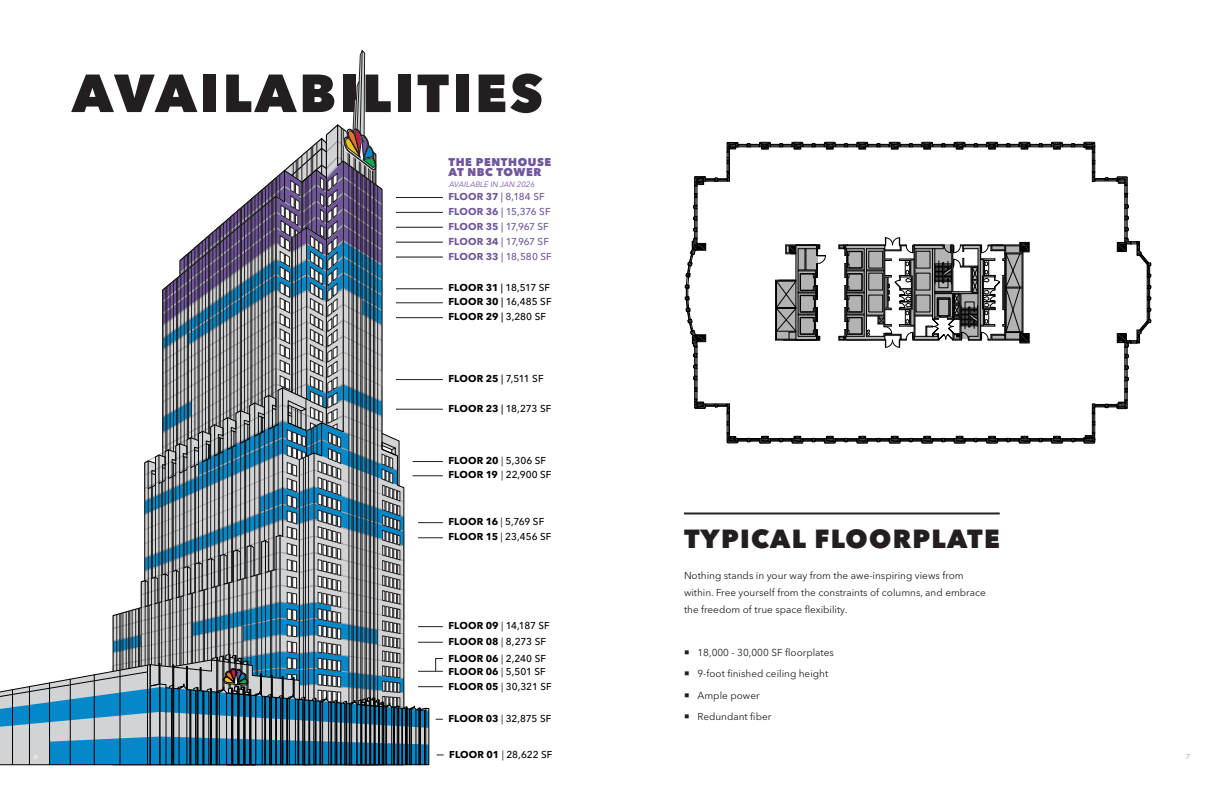
<style>
.page{position:relative;width:1224px;height:792px;background:#fff}
.page>*{position:absolute;margin:0;border:0;box-sizing:border-box;transform-origin:0 0}
.t1{font:800 53px "Avenir Next LT Pro";letter-spacing:.06em;color:#231f20}
.t2{font:800 26px "Avenir Next LT Pro";letter-spacing:.05em;color:#231f20}
.t3{font:800 11.2px "Avenir Next LT Pro";letter-spacing:.05em;color:#70569d}
.t4{font:10px/17px "Avenir Next LT Pro";color:#231f20}
.t5{font:500 9.9px/15.1px "Avenir Next LT Pro";letter-spacing:-.005em;color:#000}
.t6{font:500 9.9px/14.9px "Avenir Next LT Pro";letter-spacing:-.02em;color:#70569d}
.t7{font:700 9.9px "Avenir Next LT Pro";letter-spacing:.01em;color:#000}
.t8{font:italic 7.7px "Avenir Next LT Pro";color:#70569d}
.t9{font:italic 7px "Avenir Next LT Pro";color:#fff}
.t10{font:italic 7px "Avenir Next LT Pro";color:#939598}
.s1{font-weight:700}
.s2{font-weight:400}
.s3{font-weight:500}
</style>
<div class="page">
<svg style="left:0;top:50px;width:444px;height:716px"></svg>
<svg style="left:685px;top:142px;width:466px;height:302px"></svg>
<hr style="left:684px;top:513px;width:316px;height:1px;background:#231f20">
<p class="t1" style="left:72px;top:61px;width:472px">AVAILABILITIES</p>
<p class="t3" style="left:448px;top:155px;width:104px">THE PENTHOUSE</p>
<p class="t3" style="left:448px;top:165px;width:95px">AT NBC TOWER</p>
<p class="t8" style="left:449px;top:180px;width:87px">AVAILABLE IN JAN 2026</p>
<p class="t6" style="left:448px;top:189px;width:98px"><span class="s1">FLOOR 37</span> | 8,184 SF</p>
<p class="t6" style="left:448px;top:204px;width:104px"><span class="s1">FLOOR 36</span> | 15,376 SF</p>
<p class="t6" style="left:448px;top:219px;width:102px"><span class="s1">FLOOR 35</span> | 17,967 SF</p>
<p class="t6" style="left:448px;top:234px;width:105px"><span class="s1">FLOOR 34</span> | 17,967 SF<br><span class="s1">FLOOR 33</span> | 18,580 SF</p>
<p class="t5" style="left:448px;top:280px;width:103px"><span class="s1">FLOOR 31</span> | 18,517 SF</p>
<p class="t5" style="left:448px;top:294px;width:105px"><span class="s1">FLOOR 30</span> | 16,485 SF<br><span class="s1">FLOOR 29</span> | 3,280 SF</p>
<p class="t5" style="left:448px;top:371px;width:97px"><span class="s1">FLOOR 25</span> | 7,511 SF</p>
<p class="t5" style="left:448px;top:401px;width:105px"><span class="s1">FLOOR 23</span> | 18,273 SF</p>
<p class="t7" style="left:448px;top:455px;width:99px">FLOOR 20 <span class="s2">|</span> <span class="s3">5,306 SF</span></p>
<p class="t5" style="left:448px;top:467px;width:105px"><span class="s1">FLOOR 19</span> <span class="s2">|</span> 22,900 SF</p>
<p class="t5" style="left:448px;top:514px;width:105px"><span class="s1">FLOOR 16</span> <span class="s2">|</span> 5,769 SF<br><span class="s1">FLOOR 15</span> <span class="s2">|</span> 23,456 SF</p>
<p class="t2" style="left:684px;top:523px;width:317px">TYPICAL FLOORPLATE</p>
<p class="t4" style="left:684px;top:566px;width:303px">Nothing stands in your way from the awe-inspiring views from within. Free yourself from the constraints of columns, and embrace the freedom of true space flexibility.</p>
<p class="t4" style="left:698px;top:643px;width:138px">18,000 - 30,000 SF floorplates</p>
<p class="t4" style="left:698px;top:665px;width:132px">9-foot finished ceiling height</p>
<p class="t4" style="left:698px;top:686px;width:64px">Ample power</p>
<p class="t4" style="left:698px;top:708px;width:75px">Redundant fiber</p>
<p class="t5" style="left:448px;top:618px;width:103px"><span class="s1">FLOOR 09</span> <span class="s2">|</span> 14,187 SF</p>
<p class="t7" style="left:448px;top:652px;width:99px">FLOOR 06 <span class="s2">|</span> <span class="s3">2,240 SF</span></p>
<p class="t7" style="left:448px;top:635px;width:99px">FLOOR 08 <span class="s2">|</span> <span class="s3">8,273 SF</span></p>
<p class="t5" style="left:448px;top:664px;width:105px;line-height:15.4px"><span class="s1">FLOOR 06</span> <span class="s2">|</span> 5,501 SF<br><span class="s1">FLOOR 05</span> <span class="s2">|</span> 30,321 SF</p>
<p class="t5" style="left:448px;top:711px;width:105px"><span class="s1">FLOOR 03</span> <span class="s2">|</span> 32,875 SF</p>
<p class="t5" style="left:449px;top:747px;width:105px"><span class="s1">FLOOR 01</span> <span class="s2">|</span> 28,622 SF</p>
<p class="t9" style="left:34px;top:752px;width:6px">6</p>
<p class="t10" style="left:1186px;top:752px;width:6px">7</p>
</div>
